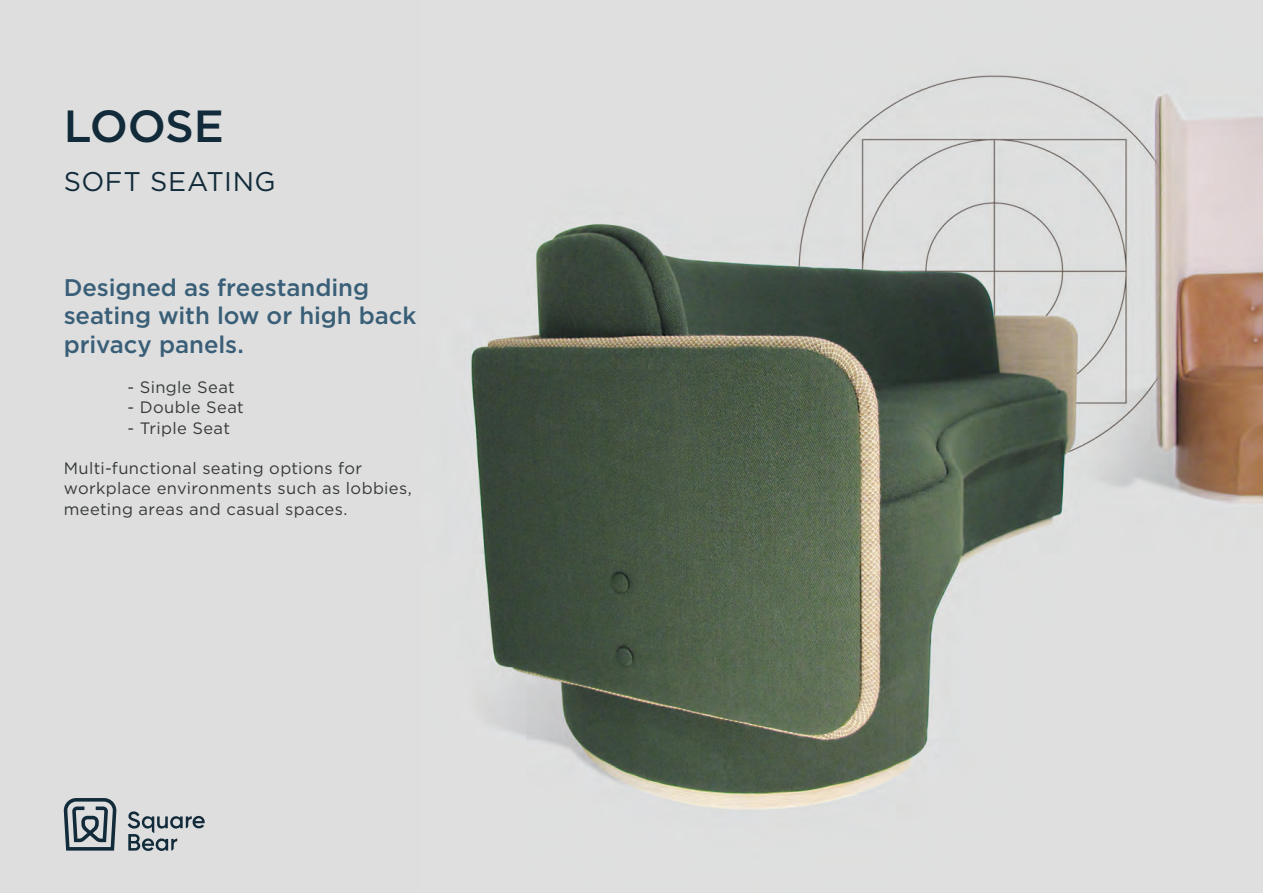
<style>
.page{position:relative;width:1263px;height:893px;background:#dedede}
.page>*{position:absolute;margin:0;border:0;box-sizing:border-box;transform-origin:0 0}
.t1{font:500 45px "Gotham";letter-spacing:-.015em;color:#122b3a}
.t2{font:27px "Gotham";letter-spacing:.025em;color:#122b3a}
.t3{font:500 24px/28.5px "Gotham";letter-spacing:-.005em;color:#395e77}
.t4{font:16.5px/20.2px "Gotham";letter-spacing:.02em;color:#373a3b}
</style>
<div class="page">
<svg style="left:64px;top:798px;width:52px;height:53px"></svg>
<svg style="left:128px;top:811px;width:77px;height:40px"></svg>
<img style="left:471px;top:75px;width:792px;height:734px">
<h1 class="t1" style="left:64px;top:99px;width:162px">LOOSE</h1>
<h2 class="t2" style="left:64px;top:165px;width:214px">SOFT SEATING</h2>
<h3 class="t3" style="left:64px;top:273px;width:354px">Designed as freestanding seating with low or high back privacy panels.</h3>
<p class="t4" style="left:128px;top:377px;width:109px">- Single Seat</p>
<p class="t4" style="left:128px;top:397px;width:118px">- Double Seat</p>
<p class="t4" style="left:128px;top:418px;width:104px">- Triple Seat</p>
<p class="t4" style="left:64px;top:458px;width:350px">Multi-functional seating options for workplace environments such as lobbies, meeting areas and casual spaces.</p>
</div>
